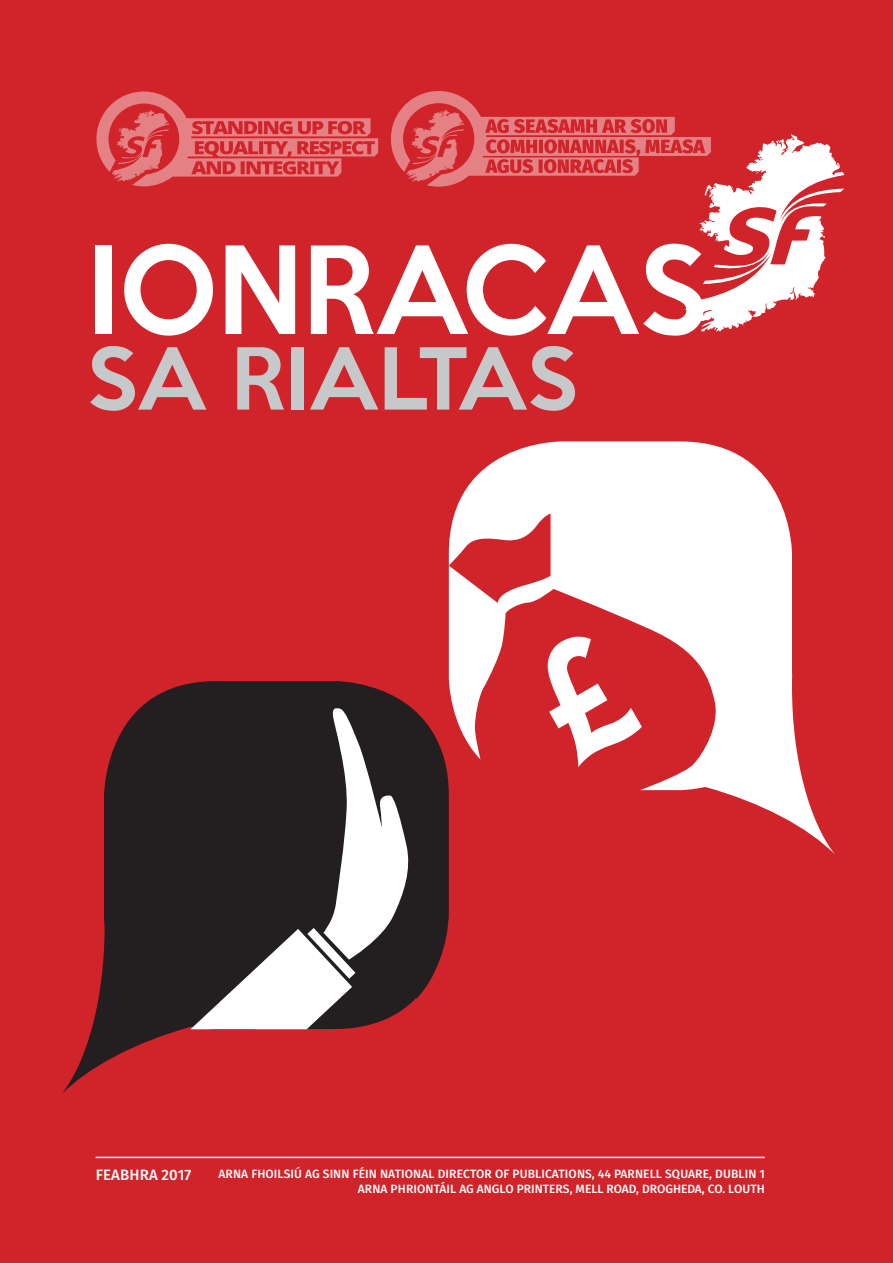
<style>
.page{position:relative;width:893px;height:1263px;background:#d1232a}
.page>*{position:absolute;margin:0;border:0;box-sizing:border-box;transform-origin:0 0}
.t1{font:500 110.7px "Keep Calm";color:#fff;scale:.95 1}
.t2{font:500 78px "Keep Calm";color:#c7c8ca}
.t3{font:500 15px "Fira Sans";letter-spacing:.01em;color:#fff}
.t4{font:500 12px/14.4px "Fira Sans";letter-spacing:.01em;color:#fff;text-align:right}
</style>
<div class="page">
<svg style="left:449px;top:441px;width:386px;height:413px"></svg>
<svg style="left:547px;top:636px;width:95px;height:131px"></svg>
<svg style="left:62px;top:681px;width:387px;height:413px"></svg>
<svg style="left:190px;top:707px;width:222px;height:322px;background:#5f5a5b"></svg>
<hr style="left:96px;top:1157px;width:669px;height:1px;background:#fff">
<svg style="left:96px;top:91px;width:282px;height:95px"></svg>
<svg style="left:391px;top:91px;width:453px;height:241px"></svg>
<h1 class="t1" style="left:87px;top:194px;width:654px">IONRACAS</h1>
<h2 class="t2" style="left:87px;top:311px;width:492px">SA RIALTAS</h2>
<p class="t3" style="left:96px;top:1162px;width:97px">FEABHRA 2017</p>
<p class="t4" style="left:219px;top:1166px;width:548px">ARNA FHOILSIÚ AG SINN FÉIN NATIONAL DIRECTOR OF PUBLICATIONS, 44 PARNELL SQUARE, DUBLIN 1<br>ARNA PHRIONTÁIL AG ANGLO PRINTERS, MELL ROAD, DROGHEDA, CO. LOUTH</p>
</div>
